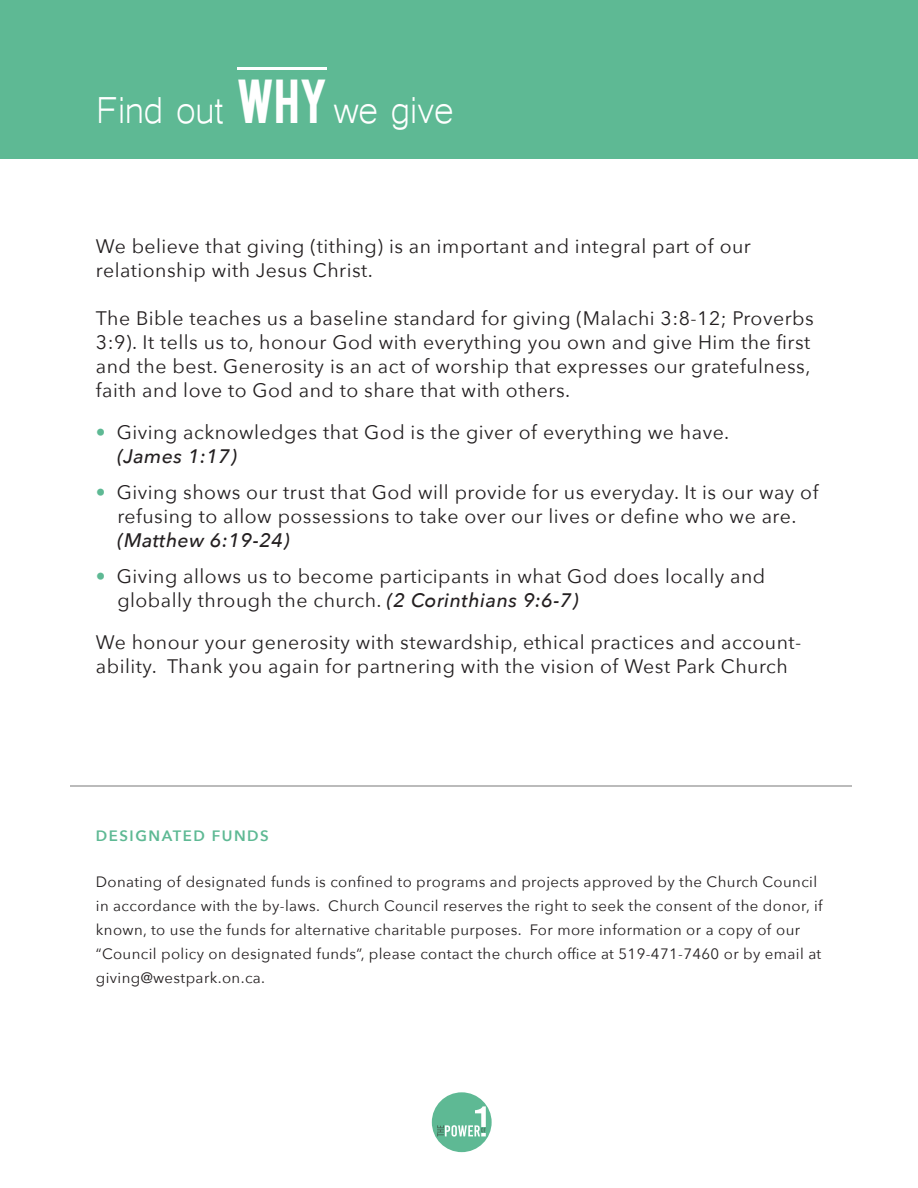
<style>
.page{position:relative;width:918px;height:1188px;background:#fff}
.page>*{position:absolute;margin:0;border:0;box-sizing:border-box;transform-origin:0 0}
.t1{font:48.75px "Microsoft Yi Baiti";letter-spacing:-.025em;color:#fff}
.t2{font:19.5px/24px "Avenir Next";letter-spacing:.025em;color:#231f20}
.t3{font:italic 500 19.5px "Avenir Next";letter-spacing:.025em;color:#231f20}
.t4{font:15px/24px "Avenir Next";letter-spacing:.025em;color:#231f20}
.t5{font:600 15px "Avenir Next";letter-spacing:.1em;color:#5eb994}
.s1{font-family:"Bebas"}
.s2{color:#5eb994}
.s3{font-weight:500;font-style:italic}
</style>
<div class="page">
<div style="left:0;top:0;width:918px;height:159px;background:#5eb994"></div>
<hr style="left:238px;top:67px;width:89px;height:3px;background:#fff">
<div style="left:432px;top:1092px;width:60px;height:60px;background:#5eb994;border-radius:50%"></div>
<svg style="left:437px;top:1106px;width:49px;height:31px"></svg>
<hr style="left:70px;top:786px;width:781px;height:1px;background:#bbb">
<h1 class="t1" style="left:96px;top:81px;width:359px">Find out <span class="s1">WHY</span>we give</h1>
<p class="t2" style="left:96px;top:233px;width:657px">We believe that giving (tithing) is an important and integral part of our relationship with Jesus Christ.</p>
<p class="t2" style="left:96px;top:305px;width:719px">The Bible teaches us a baseline standard for giving (Malachi 3:8-12; Proverbs 3:9). It tells us to, honour God with everything you own and give Him the first and the best. Generosity is an act of worship that expresses our gratefulness, faith and love to God and to share that with others.</p>
<p class="t2" style="left:117px;top:419px;width:614px;text-indent:-21px"><span class="s2">•</span> Giving acknowledges that God is the giver of everything we have. <span class="s3">(James 1:17)</span></p>
<p class="t2" style="left:96px;top:479px;width:724px;text-align:center"><span class="s2">•</span> Giving shows our trust that God will provide for us everyday. It is our way of refusing to allow possessions to take over our lives or define who we are.</p>
<p class="t3" style="left:117px;top:523px;width:174px">(Matthew 6:19-24)</p>
<p class="t2" style="left:117px;top:563px;width:649px;text-indent:-21px"><span class="s2">•</span> Giving allows us to become participants in what God does locally and globally through the church. <span class="s3">(2 Corinthians 9:6-7)</span></p>
<p class="t2" style="left:96px;top:629px;width:707px">We honour your generosity with stewardship, ethical practices and account&shy;ability. Thank you again for partnering with the vision of West Park Church</p>
<p class="t5" style="left:96px;top:822px;width:174px">DESIGNATED FUNDS</p>
<p class="t4" style="left:96px;top:869px;width:728px">Donating of designated funds is confined to programs and projects approved by the Church Council in accordance with the by-laws. Church Council reserves the right to seek the consent of the donor, if known, to use the funds for alternative charitable purposes. For more information or a copy of our “Council policy on designated funds”, please contact the church office at 519-471-7460 or by email at giving@westpark.on.ca.</p>
</div>
